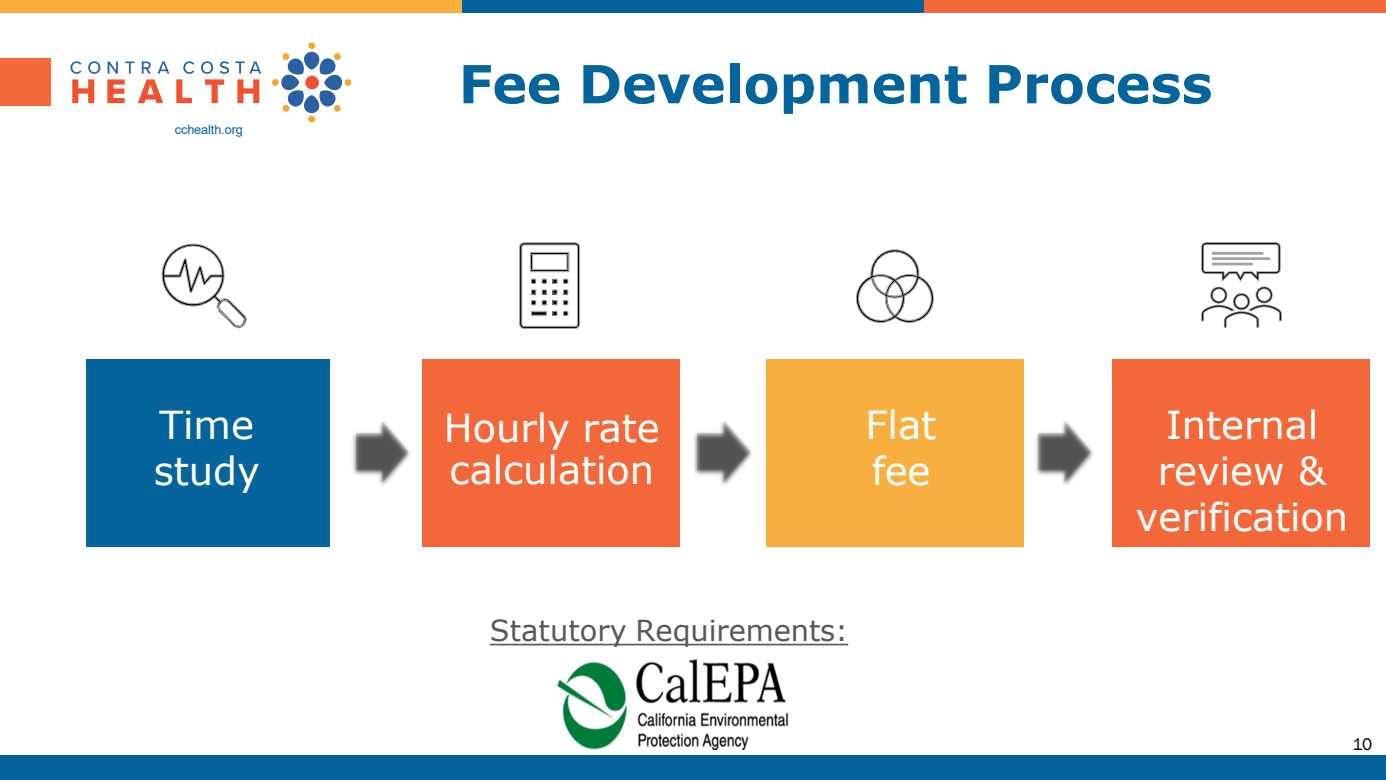
<style>
.page{position:relative;width:1386px;height:780px;background:#fff}
.page>*{position:absolute;margin:0;border:0;box-sizing:border-box;transform-origin:0 0}
.t1{font:700 52.5px "Verdana";color:#05649b}
.t2{font:38.5px/46.2px "Verdana";letter-spacing:-.005em;color:#fff}
.t3{font:28.88px "Verdana";letter-spacing:-.005em;color:#585858}
.t4{font:17.32px "Franklin Gothic";color:#000}
.t5{font:12.69px "Arial";letter-spacing:-.01em;color:#05639b}
</style>
<div class="page">
<div style="left:0;top:59px;width:50px;height:47px;background:#f26a39"></div>
<div style="left:0;top:755px;width:1385px;height:24px;background:#05639b"></div>
<div style="left:0;top:0;width:461px;height:12px;background:#f9af3f"></div>
<div style="left:462px;top:0;width:461px;height:12px;background:#05639b"></div>
<div style="left:924px;top:0;width:461px;height:12px;background:#f26a39"></div>
<svg style="left:70px;top:61px;width:30px;height:42px"></svg>
<svg style="left:107px;top:61px;width:62px;height:42px"></svg>
<svg style="left:176px;top:61px;width:18px;height:42px"></svg>
<svg style="left:201px;top:61px;width:28px;height:42px"></svg>
<svg style="left:235px;top:61px;width:26px;height:42px"></svg>
<div style="left:308px;top:42px;width:7px;height:7px;background:#f7a62c;border-radius:50%"></div>
<div style="left:344px;top:79px;width:7px;height:7px;background:#f7a62c;border-radius:50%"></div>
<div style="left:308px;top:116px;width:7px;height:6px;background:#f7a62c;border-radius:50%"></div>
<div style="left:272px;top:79px;width:7px;height:7px;background:#f7a62c;border-radius:50%"></div>
<svg style="left:281px;top:52px;width:61px;height:61px"></svg>
<div style="left:1112px;top:359px;width:257px;height:187px;background:#f2683a"></div>
<div style="left:766px;top:359px;width:257px;height:187px;background:#f9af3f"></div>
<div style="left:86px;top:359px;width:244px;height:188px;background:#05649b"></div>
<img style="left:353px;top:433px;width:57px;height:52px">
<img style="left:356px;top:421px;width:52px;height:60px">
<div style="left:422px;top:359px;width:258px;height:187px;background:#f2683a"></div>
<img style="left:694px;top:433px;width:58px;height:52px">
<img style="left:697px;top:421px;width:52px;height:60px">
<img style="left:1036px;top:434px;width:57px;height:51px">
<img style="left:1038px;top:421px;width:52px;height:60px">
<svg style="left:161px;top:243px;width:86px;height:85px"></svg>
<img style="left:219px;top:300px;width:25px;height:26px">
<img style="left:1201px;top:242px;width:80px;height:86px">
<svg style="left:855px;top:249px;width:79px;height:74px"></svg>
<svg style="left:519px;top:242px;width:61px;height:87px"></svg>
<img style="left:557px;top:659px;width:231px;height:89px">
<svg style="left:490px;top:643px;width:358px;height:2px"></svg>
<p class="t5" style="left:175px;top:120px;width:70px">cchealth.org</p>
<h2 class="t1" style="left:458px;top:47px;width:755px">Fee Development Process</h2>
<p class="t2" style="left:154px;top:401px;width:108px">Time study</p>
<p class="t2" style="left:444px;top:407px;width:217px;line-height:41.6px">Hourly rate calculation</p>
<p class="t2" style="left:865px;top:401px;width:72px">Flat fee</p>
<p class="t3" style="left:490px;top:610px;width:360px">Statutory Requirements:</p>
<p class="t2" style="left:1135px;top:401px;width:214px;text-align:center">Internal review &amp; verification</p>
<p class="t4" style="left:1352px;top:732px;width:21px">10</p>
</div>
